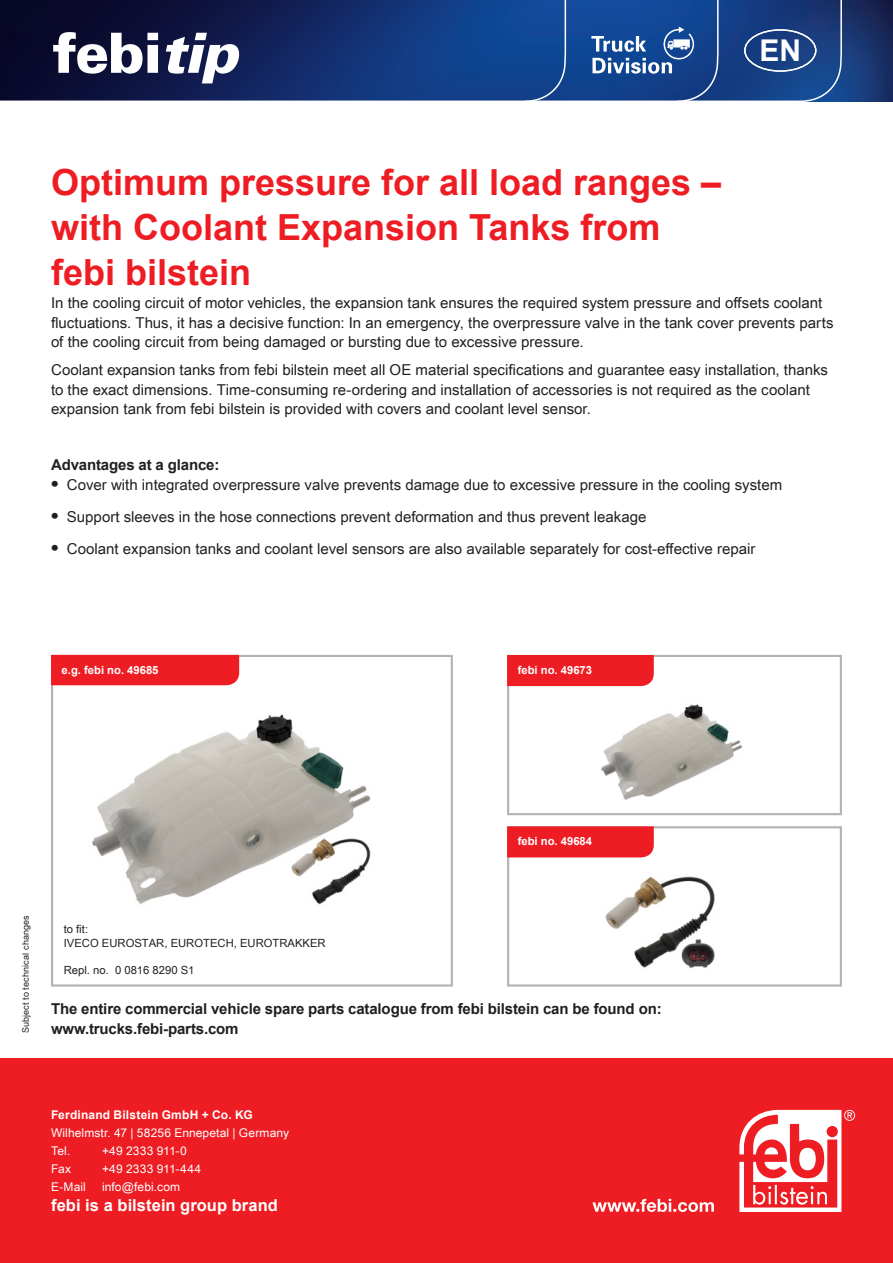
<style>
.page{position:relative;width:893px;height:1263px;background:#fff}
.page>*{position:absolute;margin:0;border:0;box-sizing:border-box;transform-origin:0 0}
.t1{font:700 36px/45px "Arial";color:#ee1d23}
.t2{font:700 30px "Arial";color:#fff}
.t3{font:700 16.5px "Arial";letter-spacing:.005em;color:#fff}
.t4{font:15px/19.5px "Arial Unicode MS";color:#231f20}
.t5{font:700 15px/19.5px "Arial";letter-spacing:-.01em;color:#231f20}
.t6{font:12px/18px "Arial Unicode MS";letter-spacing:.01em;color:#fff}
.t7{font:700 12px "Arial";letter-spacing:.015em;color:#fff}
.t8{font:11.25px/13.5px "Arial Unicode MS";color:#231f20}
.t9{font:700 11.25px "Arial";color:#fff}
.t10{font:9px "Arial Unicode MS";letter-spacing:.02em;color:#231f20}
.s1{font-family:"Arial";font-weight:700;font-size:21px}
</style>
<div class="page">
<img style="left:843px;top:0;width:50px;height:102px">
<svg style="left:0;top:0;width:843px;height:102px;background:#163470"></svg>
<div style="left:0;top:1059px;width:893px;height:204px;background:#ee1d23"></div>
<svg style="left:739px;top:1110px;width:116px;height:102px"></svg>
<svg style="left:592px;top:1199px;width:122px;height:13px"></svg>
<div style="left:744px;top:29px;width:72px;height:43px;border:1px solid #fff;border-radius:50%"></div>
<svg style="left:591px;top:0;width:128px;height:102px;background:#2e5a9d"></svg>
<svg style="left:53px;top:32px;width:187px;height:51px"></svg>
<div style="left:51px;top:655px;width:402px;height:331px;border:2px solid #b4b2b2"></div>
<img style="left:92px;top:714px;width:279px;height:191px">
<div style="left:51px;top:655px;width:188px;height:30px;background:#ee1d23"></div>
<div style="left:507px;top:655px;width:335px;height:160px;border:2px solid #b4b2b2"></div>
<img style="left:601px;top:704px;width:142px;height:96px">
<div style="left:507px;top:655px;width:147px;height:31px;background:#ee1d23"></div>
<div style="left:507px;top:826px;width:335px;height:160px;border:2px solid #b4b2b2"></div>
<img style="left:605px;top:876px;width:110px;height:92px">
<div style="left:507px;top:826px;width:147px;height:31px;background:#ee1d23"></div>
<h2 class="t2" style="left:759px;top:31px;width:43px">EN</h2>
<h1 class="t1" style="left:51px;top:161px;width:672px">Optimum pressure for all load ranges – with Coolant Expansion Tanks from febi bilstein</h1>
<p class="t4" style="left:51px;top:293px;width:784px">In the cooling circuit of motor vehicles, the expansion tank ensures the required system pressure and offsets coolant fluctuations. Thus, it has a decisive function: In an emergency, the overpressure valve in the tank cover prevents parts of the cooling circuit from being damaged or bursting due to excessive pressure.</p>
<p class="t4" style="left:51px;top:360px;width:778px">Coolant expansion tanks from febi bilstein meet all OE material specifications and guarantee easy installation, thanks to the exact dimensions. Time-consuming re-ordering and installation of accessories is not required as the coolant expansion tank from febi bilstein is provided with covers and coolant level sensor.</p>
<p class="t5" style="left:51px;top:456px;width:170px">Advantages at a glance:</p>
<p class="t4" style="left:51px;top:475px;width:733px"><span class="s1">•</span> Cover with integrated overpressure valve prevents damage due to excessive pressure in the cooling system</p>
<p class="t4" style="left:51px;top:507px;width:597px"><span class="s1">•</span> Support sleeves in the hose connections prevent deformation and thus prevent leakage</p>
<p class="t4" style="left:51px;top:539px;width:706px"><span class="s1">•</span> Coolant expansion tanks and coolant level sensors are also available separately for cost-effective repair</p>
<p class="t9" style="left:62px;top:662px;width:98px">e.g. febi no. 49685</p>
<p class="t9" style="left:518px;top:662px;width:76px">febi no. 49673</p>
<p class="t9" style="left:518px;top:834px;width:76px">febi no. 49684</p>
<p class="t10" style="left:19px;top:1033px;width:120px;rotate:-90deg">Subject to technical changes</p>
<p class="t8" style="left:64px;top:922px;width:263px">to fit:<br>IVECO EUROSTAR, EUROTECH, EUROTRAKKER</p>
<p class="t8" style="left:64px;top:963px;width:132px">Repl. no. 0 0816 8290 S1</p>
<p class="t5" style="left:51px;top:999px;width:612px">The entire commercial vehicle spare parts catalogue from febi bilstein can be found on: www.trucks.febi-parts.com</p>
<p class="t7" style="left:51px;top:1106px;width:203px">Ferdinand Bilstein GmbH + Co. KG</p>
<p class="t6" style="left:51px;top:1123px;width:240px">Wilhelmstr. 47 | 58256 Ennepetal | Germany<br>Tel.</p>
<p class="t6" style="left:102px;top:1141px;width:86px">+49 2333 911-0</p>
<p class="t6" style="left:51px;top:1159px;width:22px">Fax</p>
<p class="t6" style="left:102px;top:1159px;width:101px">+49 2333 911-444</p>
<p class="t6" style="left:51px;top:1177px;width:36px">E-Mail</p>
<p class="t6" style="left:102px;top:1177px;width:80px">info@febi.com</p>
<p class="t3" style="left:51px;top:1194px;width:228px">febi is a bilstein group brand</p>
</div>
